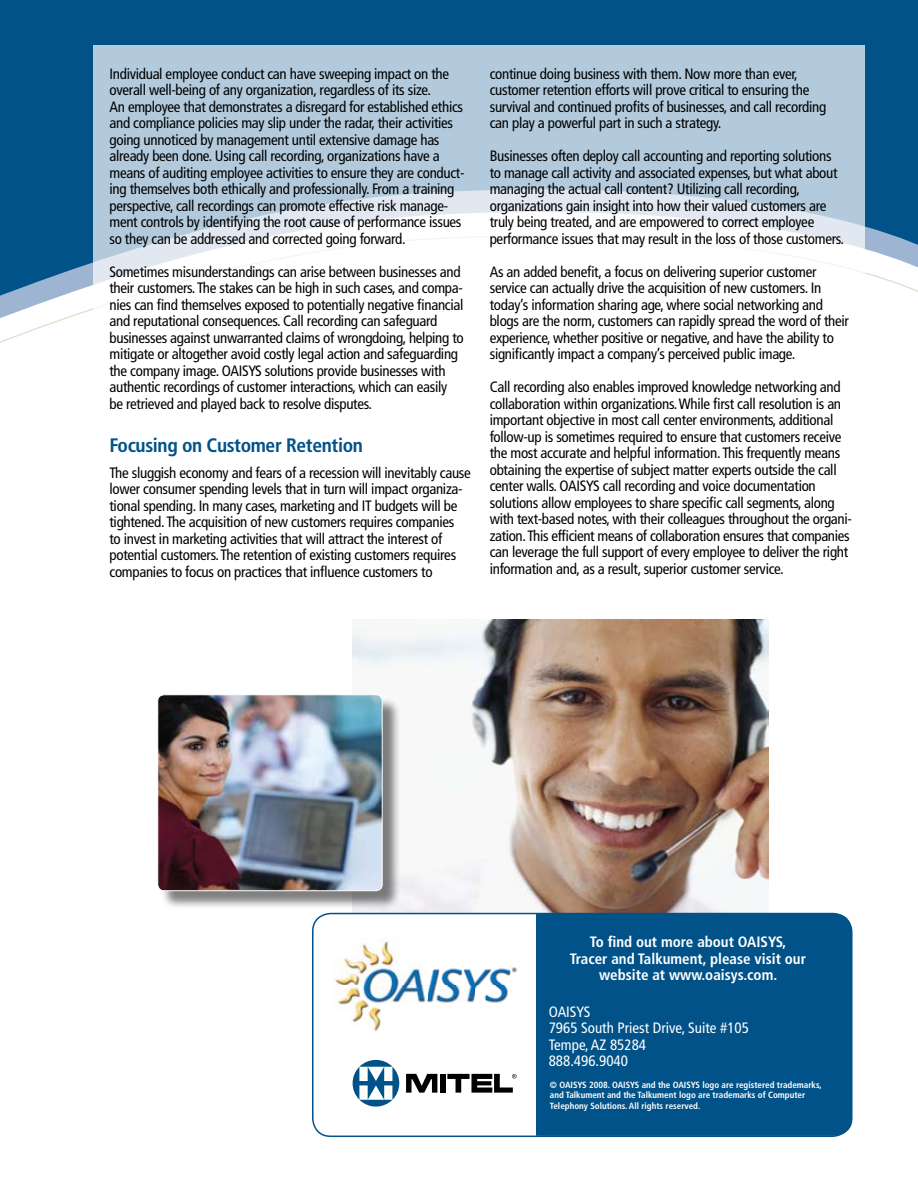
<style>
.page{position:relative;width:918px;height:1188px;background:#fff}
.page>*{position:absolute;margin:0;border:0;box-sizing:border-box;transform-origin:0 0}
.t1{font:700 condensed 19.5px "Frutiger";letter-spacing:-.02em;color:#005288}
.t2{font:condensed 15px/16.5px "Frutiger";letter-spacing:-.02em;color:#000}
.t3{font:700 condensed 15px/16.5px "Frutiger";color:#fff;text-align:center}
.t4{font:condensed 15px/16.5px "Frutiger";color:#fff}
.t5{font:700 condensed 9px/10.5px "Frutiger";color:#fff}
</style>
<div class="page">
<img style="left:352px;top:620px;width:416px;height:293px">
<svg style="left:0;top:0;width:918px;height:343px;background:#206797"></svg>
<svg style="left:94px;top:45px;width:771px;height:298px;fill:#b2cadb"></svg>
<div style="left:160px;top:697px;width:241px;height:213px;background:#000;opacity:.5"></div>
<img style="left:158px;top:695px;width:224px;height:196px">
<div style="left:158px;top:694px;width:224px;height:197px;border:1px solid #fff;border-radius:6px"></div>
<div style="left:521px;top:914px;width:332px;height:222px;background:#005288;border-radius:18px"></div>
<div style="left:339px;top:914px;width:196px;height:230px;background:#fff"></div>
<svg style="left:353px;top:1060px;width:46px;height:47px"></svg>
<div style="left:440px;top:1074px;width:5px;height:19px;background:#000"></div>
<svg style="left:406px;top:1074px;width:31px;height:19px"></svg>
<svg style="left:447px;top:1074px;width:70px;height:19px"></svg>
<img style="left:334px;top:938px;width:183px;height:95px">
<div style="left:312px;top:913px;width:539px;height:224px;border:2px solid #005288;border-radius:18px"></div>
<p class="t2" style="left:110px;top:65px;width:357px">Individual employee conduct can have sweeping impact on the overall well-being of any organization, regardless of its size.<br>An employee that demonstrates a disregard for established ethics and compliance policies may slip under the radar, their activities going unnoticed by management until extensive damage has already been done. Using call recording, organizations have a means of auditing employee activities to ensure they are conduct&shy;ing themselves both ethically and professionally. From a training perspective, call recordings can promote effective risk manage&shy;ment controls by identifying the root cause of performance issues so they can be addressed and corrected going forward.</p>
<p class="t2" style="left:110px;top:263px;width:356px">Sometimes misunderstandings can arise between businesses and their customers. The stakes can be high in such cases, and compa&shy;nies can find themselves exposed to potentially negative financial and reputational consequences. Call recording can safeguard businesses against unwarranted claims of wrongdoing, helping to mitigate or altogether avoid costly legal action and safeguarding the company image. OAISYS solutions provide businesses with authentic recordings of customer interactions, which can easily be retrieved and played back to resolve disputes.</p>
<h1 class="t1" style="left:110px;top:434px;width:255px">Focusing on Customer Retention</h1>
<p class="t2" style="left:110px;top:464px;width:363px">The sluggish economy and fears of a recession will inevitably cause lower consumer spending levels that in turn will impact organiza&shy;tional spending. In many cases, marketing and IT budgets will be tightened. The acquisition of new customers requires companies<br>to invest in marketing activities that will attract the interest of potential customers. The retention of existing customers requires companies to focus on practices that influence customers to</p>
<p class="t2" style="left:490px;top:65px;width:338px">continue doing business with them. Now more than ever, customer retention efforts will prove critical to ensuring the survival and continued profits of businesses, and call recording can play a powerful part in such a strategy.</p>
<p class="t2" style="left:490px;top:148px;width:356px">Businesses often deploy call accounting and reporting solutions to manage call activity and associated expenses, but what about managing the actual call content? Utilizing call recording, organizations gain insight into how their valued customers are truly being treated, and are empowered to correct employee performance issues that may result in the loss of those customers.</p>
<p class="t2" style="left:490px;top:263px;width:361px">As an added benefit, a focus on delivering superior customer service can actually drive the acquisition of new customers. In today’s information sharing age, where social networking and blogs are the norm, customers can rapidly spread the word of their experience, whether positive or negative, and have the ability to significantly impact a company’s perceived public image.</p>
<p class="t2" style="left:490px;top:379px;width:364px">Call recording also enables improved knowledge networking and collaboration within organizations. While first call resolution is an important objective in most call center environments, additional follow-up is sometimes required to ensure that customers receive the most accurate and helpful information. This frequently means obtaining the expertise of subject matter experts outside the call center walls. OAISYS call recording and voice documentation solutions allow employees to share specific call segments, along with text-based notes, with their colleagues throughout the organi&shy;zation. This efficient means of collaboration ensures that companies can leverage the full support of every employee to deliver the right information and, as a result, superior customer service.</p>
<p class="t3" style="left:570px;top:934px;width:238px">To find out more about OAISYS,<br>Tracer and Talkument, please visit our website at www.oaisys.com.</p>
<p class="t4" style="left:549px;top:1003px;width:202px">OAISYS<br>7965 South Priest Drive, Suite #105<br>Tempe, AZ 85284<br>888.496.9040</p>
<p class="t5" style="left:550px;top:1079px;width:273px">© OAISYS 2008. OAISYS and the OAISYS logo are registered trademarks, and Talkument and the Talkument logo are trademarks of Computer<br>Telephony Solutions. All rights reserved.</p>
</div>
